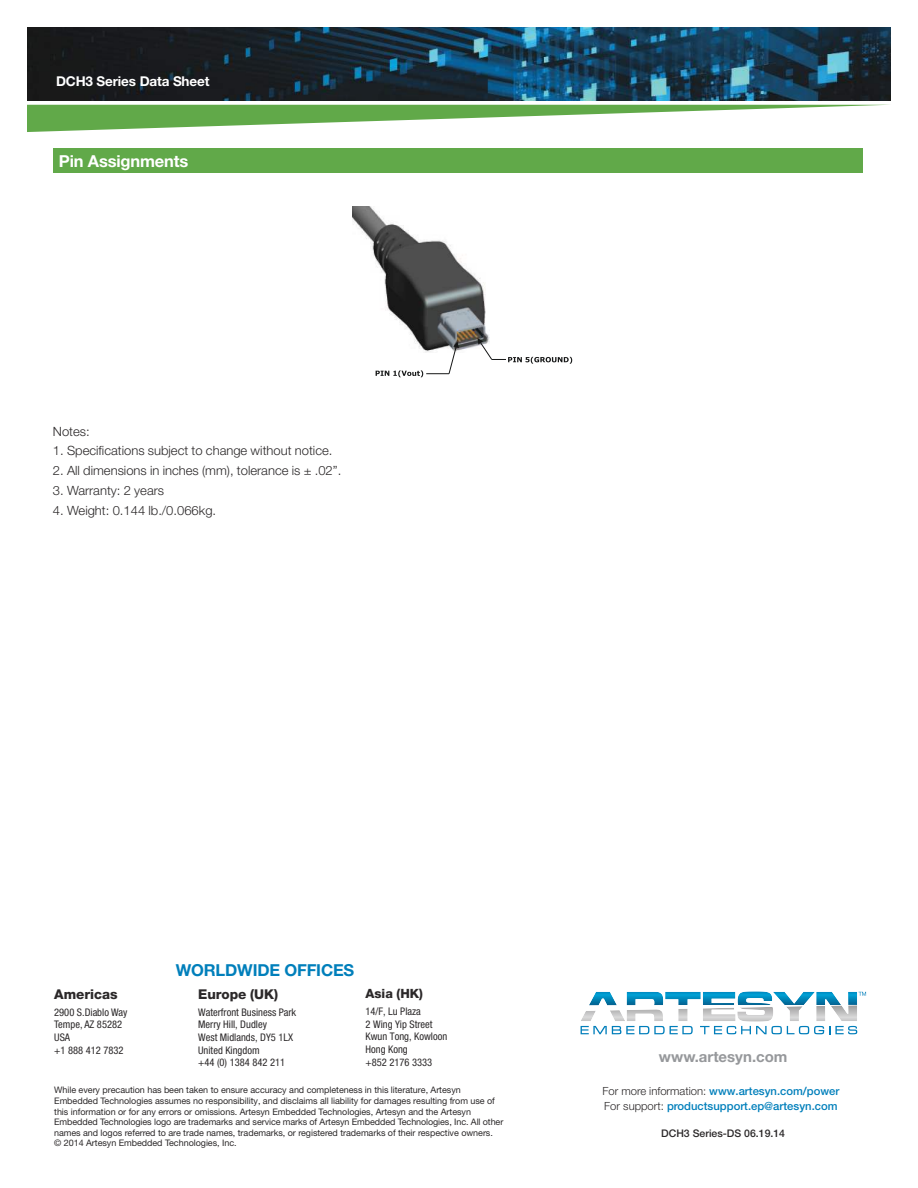
<style>
.page{position:relative;width:918px;height:1188px;background:#fff}
.page>*{position:absolute;margin:0;border:0;box-sizing:border-box;transform-origin:0 0}
.t1{font:700 16.5px "Helvetica Neue LT Std";letter-spacing:-.01em;color:#007fbb}
.t2{font:700 16.5px "Helvetica Neue LT Std";letter-spacing:-.01em;color:#fff}
.t3{font:700 15px "Helvetica Neue LT Std";color:#96989b}
.t4{font:700 13.5px "Helvetica Neue LT Std";letter-spacing:-.01em;color:#fff}
.t5{font:800 13.5px "Helvetica Neue LT Std";color:#2b2829}
.t6{font:300 12.75px "Helvetica Neue LT Std";color:#2b2829}
.t7{font:800 12.75px "Helvetica Neue LT Std";color:#2b2829}
.t8{font:500 11.25px/15px "Helvetica Neue LT Std";color:#007fbb}
.t9{font:condensed 10.5px/12.6px "Helvetica Neue LT Std";color:#2b2829}
.t10{font:500 10.5px "Helvetica Neue LT Std";color:#2b2829}
.t11{font:9px/10.6px "Helvetica Neue LT Std";letter-spacing:-.005em;color:#2b2829}
.s1{font-weight:300;color:#2b2829}
</style>
<div class="page">
<img style="left:27px;top:27px;width:864px;height:73px">
<svg style="left:27px;top:105px;width:854px;height:27px"></svg>
<svg style="left:859px;top:992px;width:7px;height:4px"></svg>
<svg style="left:700px;top:1026px;width:157px;height:8px"></svg>
<img style="left:589px;top:991px;width:268px;height:14px">
<img style="left:703px;top:1007px;width:70px;height:15px">
<svg style="left:581px;top:1009px;width:112px;height:25px"></svg>
<img style="left:816px;top:1006px;width:9px;height:15px">
<img style="left:831px;top:1005px;width:26px;height:16px">
<img style="left:786px;top:1006px;width:17px;height:15px">
<div style="left:53px;top:148px;width:810px;height:25px;background:#61a949"></div>
<img style="left:352px;top:206px;width:137px;height:132px">
<svg style="left:376px;top:338px;width:196px;height:39px"></svg>
<h3 class="t4" style="left:56px;top:76px;width:155px">DCH3 Series Data Sheet</h3>
<h1 class="t2" style="left:59px;top:155px;width:131px">Pin Assignments</h1>
<h3 class="t6" style="left:53px;top:426px;width:38px">Notes:</h3>
<h3 class="t6" style="left:53px;top:446px;width:281px">1. Specifications subject to change without notice.</h3>
<h3 class="t6" style="left:53px;top:466px;width:290px">2. All dimensions in inches (mm), tolerance is ± .02”.</h3>
<h3 class="t6" style="left:53px;top:486px;width:113px">3. Warranty: 2 years</h3>
<h3 class="t6" style="left:53px;top:505px;width:165px">4. Weight: 0.144 lb./0.066kg.</h3>
<h3 class="t5" style="left:54px;top:989px;width:65px">Americas</h3>
<p class="t9" style="left:54px;top:1007px;width:75px">2900 S.Diablo Way<br>Tempe, AZ 85282<br>USA<br>+1 888 412 7832</p>
<h1 class="t1" style="left:176px;top:964px;width:180px">WORLDWIDE OFFICES</h1>
<h3 class="t5" style="left:198px;top:989px;width:82px">Europe (UK)</h3>
<p class="t9" style="left:198px;top:1007px;width:100px">Waterfront Business Park<br>Merry Hill, Dudley<br>West Midlands, DY5 1LX<br>United Kingdom<br>+44 (0) 1384 842 211</p>
<h3 class="t7" style="left:366px;top:989px;width:59px">Asia (HK)</h3>
<p class="t9" style="left:366px;top:1006px;width:83px">14/F, Lu Plaza<br>2 Wing Yip Street<br>Kwun Tong, Kowloon<br>Hong Kong<br>+852 2176 3333</p>
<p class="t11" style="left:54px;top:1085px;width:451px">While every precaution has been taken to ensure accuracy and completeness in this literature, Artesyn Embedded Technologies assumes no responsibility, and disclaims all liability for damages resulting from use of this information or for any errors or omissions. Artesyn Embedded Technologies, Artesyn and the Artesyn Embedded Technologies logo are trademarks and service marks of Artesyn Embedded Technologies, Inc. All other names and logos referred to are trade names, trademarks, or registered trademarks of their respective owners.<br>© 2014 Artesyn Embedded Technologies, Inc.</p>
<h2 class="t3" style="left:659px;top:1051px;width:130px">www.artesyn.com</h2>
<p class="t8" style="left:602px;top:1085px;width:238px"><span class="s1">For more information:</span> www.artesyn.com/power<br><span class="s1">For support:</span> productsupport.ep@artesyn.com</p>
<p class="t10" style="left:661px;top:1129px;width:125px">DCH3 Series-DS 06.19.14</p>
</div>
